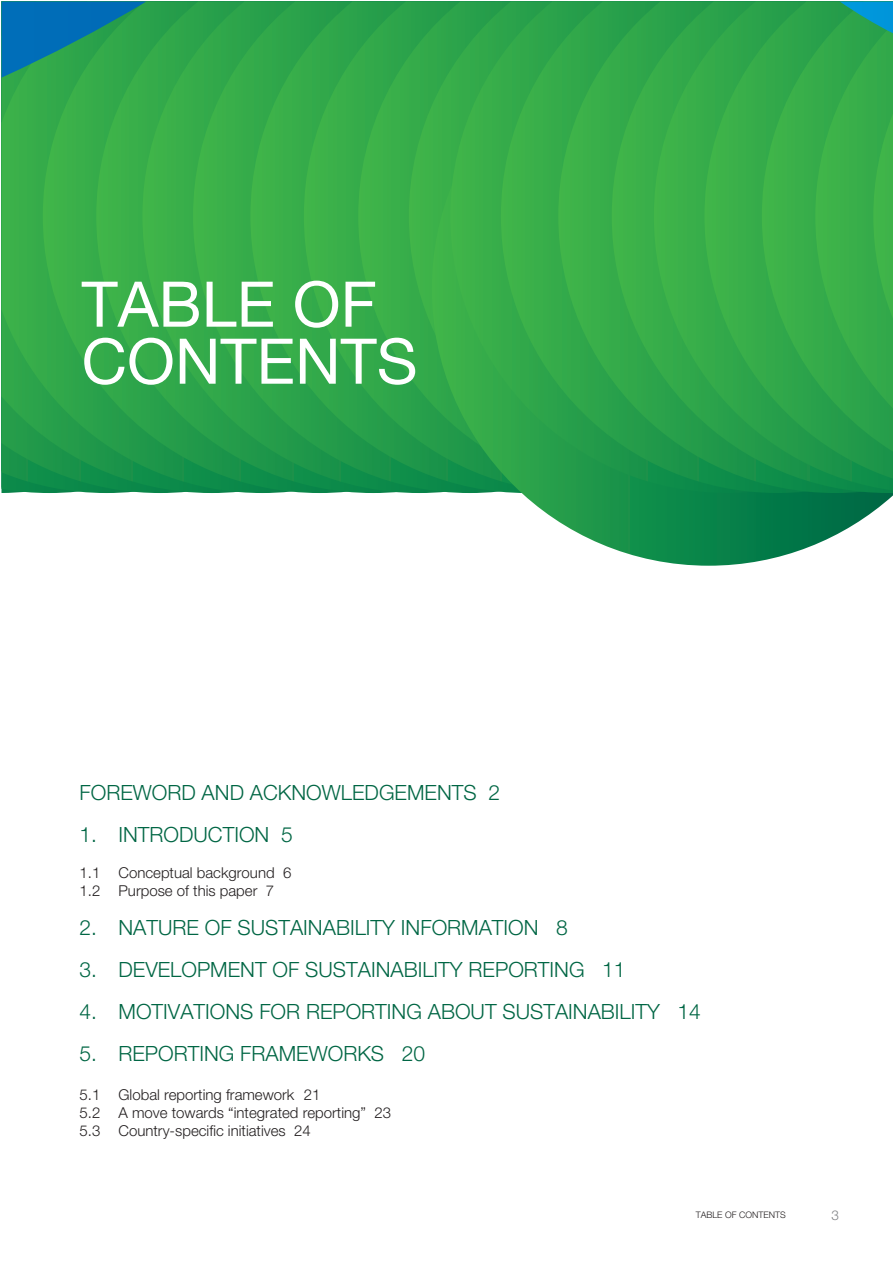
<style>
.page{position:relative;width:893px;height:1263px;background:#fff}
.page>*{position:absolute;margin:0;border:0;box-sizing:border-box;transform-origin:0 0}
.t1{font:63px/57px "Helvetica Neue";color:#fff}
.t2{font:300 21px "Helvetica Neue";color:#064}
.t3{font:300 15px/18px "Helvetica Neue";color:#231f20}
.t4{font:300 13.5px "Helvetica Neue";color:#808285}
.t5{font:300 9px "Helvetica Neue";color:#231f20}
</style>
<div class="page">
<svg style="left:43px;top:389px;width:53px;height:104px;background:#21994b"></svg>
<svg style="left:142px;top:2px;width:51px;height:491px;background:#31a84a"></svg>
<svg style="left:193px;top:2px;width:57px;height:491px;background:#31a84a"></svg>
<svg style="left:250px;top:2px;width:54px;height:491px;background:#31a84a"></svg>
<svg style="left:304px;top:2px;width:54px;height:491px;background:#31a74a"></svg>
<svg style="left:358px;top:2px;width:51px;height:491px;background:#31a84a"></svg>
<svg style="left:409px;top:2px;width:41px;height:491px;background:#31a849"></svg>
<svg style="left:432px;top:12px;width:461px;height:554px"></svg>
<svg style="left:450px;top:2px;width:51px;height:491px;background:#34aa4a"></svg>
<svg style="left:501px;top:2px;width:57px;height:491px;background:#33aa4a"></svg>
<svg style="left:558px;top:2px;width:54px;height:491px;background:#32a84a"></svg>
<svg style="left:612px;top:2px;width:281px;height:491px;background:#30a749"></svg>
<svg style="left:654px;top:2px;width:239px;height:488px;background:#2ea64a"></svg>
<svg style="left:704px;top:2px;width:189px;height:477px;background:#2fa64a"></svg>
<svg style="left:762px;top:2px;width:131px;height:450px;background:#31a84a"></svg>
<svg style="left:815px;top:2px;width:78px;height:406px;background:#34ab4d"></svg>
<svg style="left:2px;top:2px;width:144px;height:387px;background:#31a655"></svg>
<h1 class="t1" style="left:82px;top:275px;width:337px">TABLE OF<br>CONTENTS</h1>
<p class="t2" style="left:80px;top:779px;width:422px">FOREWORD AND ACKNOWLEDGEMENTS 2</p>
<p class="t2" style="left:80px;top:821px;width:215px">1. INTRODUCTION 5</p>
<p class="t3" style="left:80px;top:863px;width:213px">1.1 Conceptual background 6<br>1.2 Purpose of this paper 7</p>
<p class="t2" style="left:80px;top:914px;width:490px">2. NATURE OF SUSTAINABILITY INFORMATION 8</p>
<p class="t2" style="left:80px;top:956px;width:547px">3. DEVELOPMENT OF SUSTAINABILITY REPORTING 11</p>
<p class="t2" style="left:80px;top:998px;width:623px">4. MOTIVATIONS FOR REPORTING ABOUT SUSTAINABILITY 14</p>
<p class="t2" style="left:80px;top:1040px;width:347px">5. REPORTING FRAMEWORKS 20</p>
<p class="t3" style="left:80px;top:1085px;width:313px">5.1 Global reporting framework 21<br>5.2 A move towards “integrated reporting” 23<br>5.3 Country-specific initiatives 24</p>
<p class="t5" style="left:696px;top:1209px;width:92px">TABLE OF CONTENTS</p>
<p class="t4" style="left:831px;top:1206px;width:9px">3</p>
</div>
